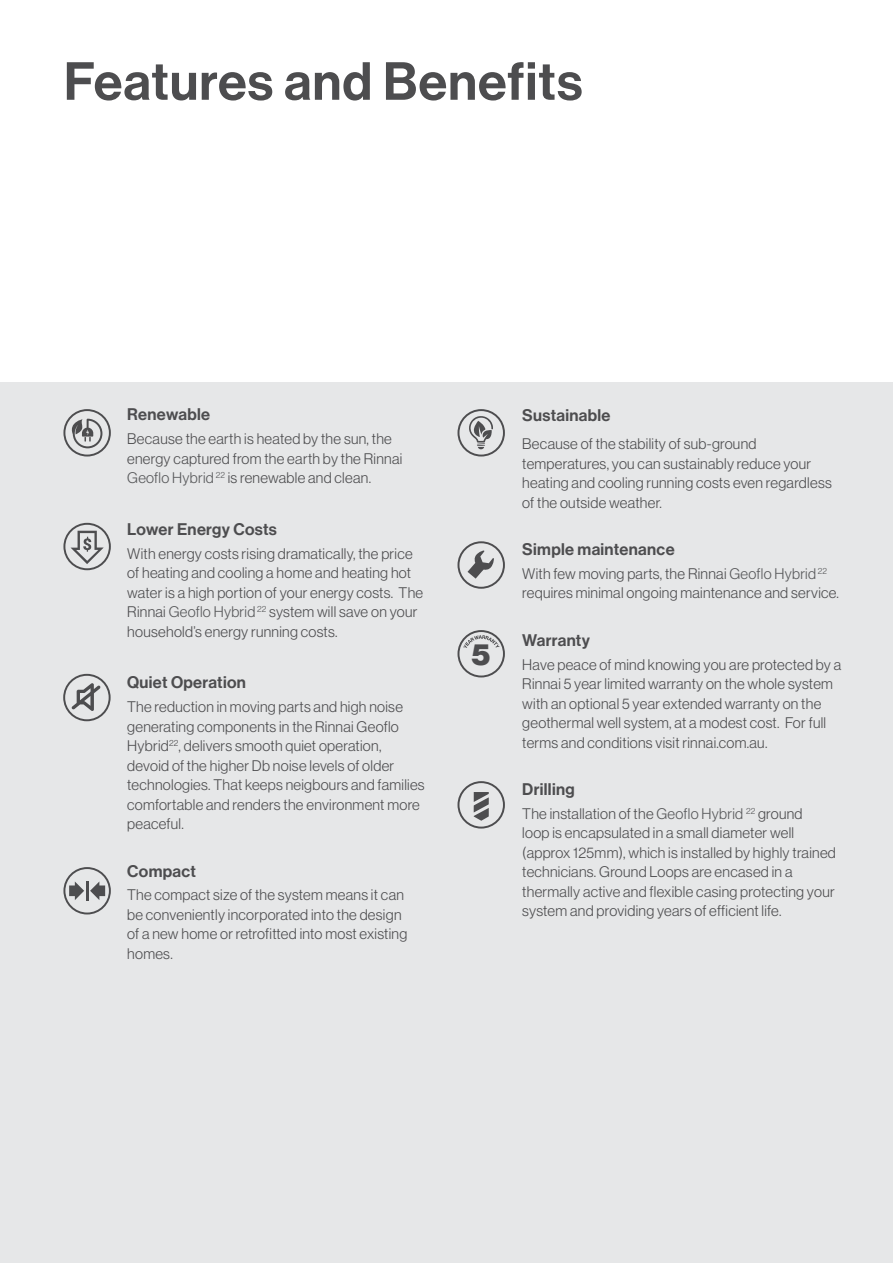
<style>
.page{position:relative;width:893px;height:1263px;background:#fff}
.page>*{position:absolute;margin:0;border:0;box-sizing:border-box;transform-origin:0 0}
.t1{font:52.5px "Neue Haas Display Mediu";letter-spacing:.02em;color:#4d4d4f}
.t2{font:900 30px "Neue Haas Display";color:#4d4d4f}
.t3{font:16.5px "Neue Haas Display Mediu";letter-spacing:.02em;color:#4d4d4f}
.t4{font:300 15px/19.5px "Neue Haas Display";letter-spacing:.02em;color:#4d4d4f}
.s1{color:#58595b}
</style>
<div class="page">
<div style="left:0;top:382px;width:893px;height:881px;background:#e6e7e8"></div>
<div style="left:63px;top:523px;width:48px;height:47px;border:2px solid #4d4d4f;border-radius:50%"></div>
<svg style="left:71px;top:531px;width:33px;height:33px"></svg>
<div style="left:63px;top:674px;width:48px;height:47px;border:2px solid #4d4d4f;border-radius:50%"></div>
<svg style="left:72px;top:683px;width:29px;height:28px"></svg>
<div style="left:63px;top:867px;width:48px;height:47px;border:2px solid #4d4d4f;border-radius:50%"></div>
<svg style="left:90px;top:881px;width:15px;height:19px"></svg>
<svg style="left:69px;top:881px;width:15px;height:19px"></svg>
<hr style="left:86px;top:881px;width:3px;height:20px;background:#4d4d4f">
<div style="left:457px;top:409px;width:48px;height:47px;border:2px solid #4d4d4f;border-radius:50%"></div>
<svg style="left:468px;top:415px;width:25px;height:34px"></svg>
<div style="left:457px;top:541px;width:48px;height:48px;border:2px solid #4d4d4f;border-radius:50%"></div>
<svg style="left:467px;top:550px;width:27px;height:29px"></svg>
<div style="left:457px;top:781px;width:48px;height:47px;border:2px solid #4d4d4f;border-radius:50%"></div>
<svg style="left:474px;top:792px;width:15px;height:29px"></svg>
<div style="left:457px;top:630px;width:48px;height:47px;border:2px solid #4d4d4f;border-radius:50%"></div>
<svg style="left:463px;top:635px;width:37px;height:13px"></svg>
<div style="left:63px;top:409px;width:48px;height:47px;border:2px solid #4d4d4f;border-radius:50%"></div>
<svg style="left:71px;top:419px;width:31px;height:29px"></svg>
<h1 class="t1" style="left:64px;top:51px;width:520px">Features and Benefits</h1>
<p class="t3" style="left:127px;top:405px;width:84px">Renewable</p>
<p class="t4" style="left:127px;top:429px;width:277px">Because the earth is heated by the sun, the energy captured from the earth by the Rinnai<br><span class="s1">Geoflo Hybrid</span> <sup>22</sup> is renewable and clean.</p>
<p class="t3" style="left:127px;top:519px;width:151px">Lower Energy Costs</p>
<p class="t4" style="left:127px;top:544px;width:297px">With energy costs rising dramatically, the price of heating and cooling a home and heating hot water is a high portion of your energy costs. The Rinnai <span class="s1">Geoflo Hybrid</span> <sup>22</sup> system will save on your household’s energy running costs.</p>
<p class="t3" style="left:127px;top:673px;width:120px">Quiet Operation</p>
<p class="t4" style="left:127px;top:697px;width:299px">The reduction in moving parts and high noise generating components in the Rinnai Geoflo Hybrid<sup>22</sup>, delivers smooth quiet operation, devoid of the higher Db noise levels of older technologies. That keeps neigbours and families comfortable and renders the environment more peaceful.</p>
<p class="t3" style="left:127px;top:861px;width:70px">Compact</p>
<p class="t4" style="left:127px;top:885px;width:282px">The compact size of the system means it can be conveniently incorporated into the design of a new home or retrofitted into most existing homes.</p>
<h2 class="t2" style="left:471px;top:637px;width:20px">5</h2>
<p class="t3" style="left:522px;top:406px;width:90px">Sustainable</p>
<p class="t4" style="left:522px;top:434px;width:311px">Because of the stability of sub-ground temperatures, you can sustainably reduce your heating and cooling running costs even regardless of the outside weather.</p>
<p class="t3" style="left:522px;top:540px;width:154px">Simple maintenance</p>
<p class="t4" style="left:522px;top:564px;width:318px">With few moving parts, the Rinnai <span class="s1">Geoflo Hybrid</span> <sup>22 </sup>requires minimal ongoing maintenance and service.</p>
<p class="t3" style="left:522px;top:630px;width:69px">Warranty</p>
<p class="t4" style="left:522px;top:655px;width:321px">Have peace of mind knowing you are protected by a Rinnai 5 year limited warranty on the whole system with an optional 5 year extended warranty on the geothermal well system, at a modest cost. For full terms and conditions visit rinnai.com.au.</p>
<p class="t3" style="left:522px;top:780px;width:54px">Drilling</p>
<p class="t4" style="left:522px;top:804px;width:315px">The installation of the <span class="s1">Geoflo Hybrid</span> <sup>22</sup> ground<br>loop is encapsulated in a small diameter well (approx 125mm), which is installed by highly trained technicians. Ground Loops are encased in a thermally active and flexible casing protecting your system and providing years of efficient life.</p>
</div>
